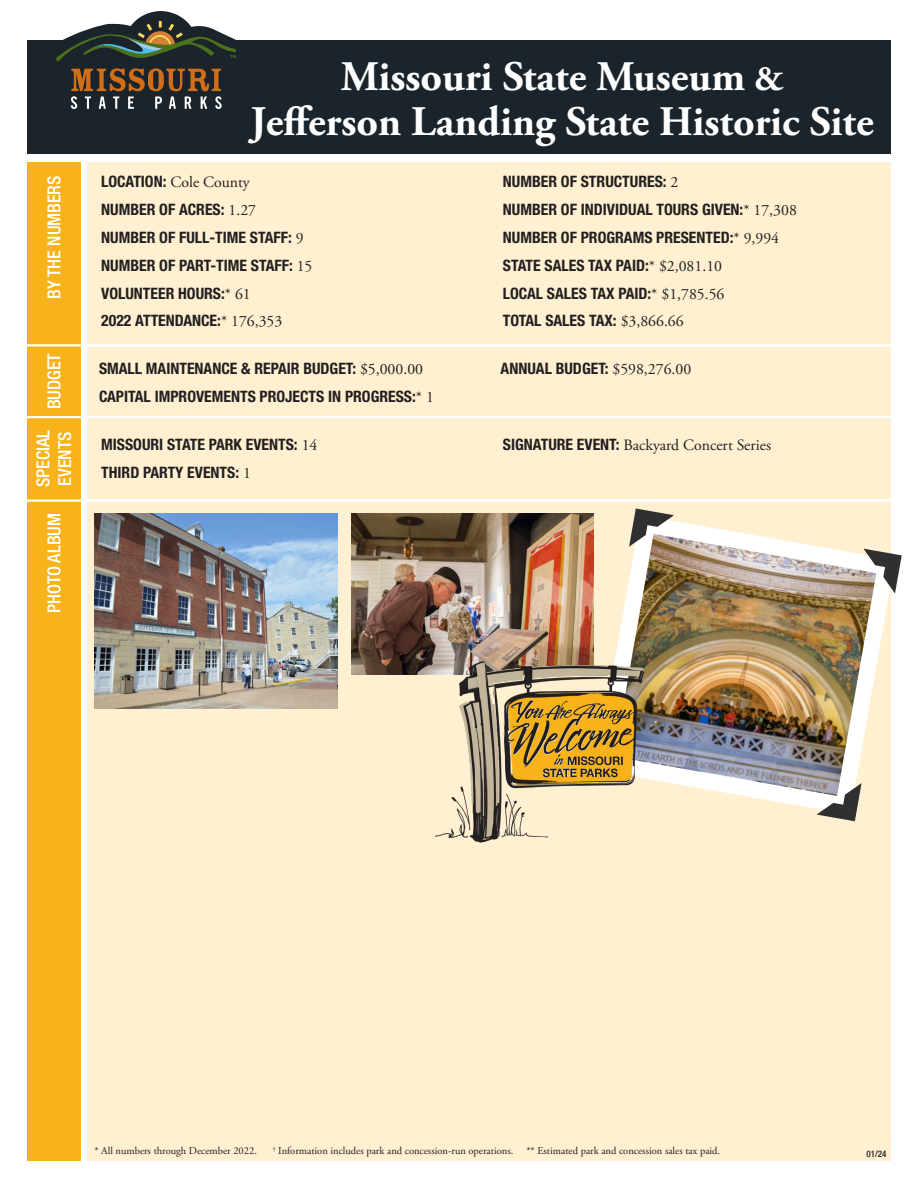
<style>
.page{position:relative;width:918px;height:1188px;background:#fff}
.page>*{position:absolute;margin:0;border:0;box-sizing:border-box;transform-origin:0 0}
.t1{font:700 42px "Adobe Garamond Pro";color:#fff}
.t2{font:500 condensed 18px "Helvetica Neue LT Std";color:#fff}
.Listings{font:700 condensed 15.75px "Helvetica Neue LT Std";color:#231f20}
.Listings-2{font:15.75px "Adobe Garamond Pro";color:#231f20}
.t3{font:10.5px "Adobe Garamond Pro";color:#231f20}
.t4{font:500 condensed 9px "Helvetica Neue LT Std";color:#231f20}
.s1{font-size:36px}
.s2{font-family:"Helvetica Neue LT Std";font-weight:700;font-stretch:condensed}
.s3{font-family:"Adobe Garamond Pro";font-weight:400;font-stretch:normal}
</style>
<div class="page">
<div style="left:27px;top:40px;width:864px;height:114px;background:#1b242b"></div>
<svg style="left:56px;top:11px;width:180px;height:98px"></svg>
<div style="left:27px;top:162px;width:54px;height:999px;background:#f9b31a"></div>
<div style="left:88px;top:162px;width:803px;height:999px;background:#fef0d1"></div>
<hr style="left:27px;top:500px;width:864px;height:2px;background:#fff">
<hr style="left:27px;top:416px;width:864px;height:2px;background:#fff">
<hr style="left:27px;top:344px;width:864px;height:2px;background:#fff">
<svg style="left:674px;top:521px;width:215px;height:294px"></svg>
<img style="left:615px;top:534px;width:261px;height:262px">
<svg style="left:629px;top:509px;width:45px;height:38px"></svg>
<svg style="left:864px;top:549px;width:38px;height:45px"></svg>
<svg style="left:817px;top:783px;width:45px;height:38px"></svg>
<img style="left:351px;top:513px;width:243px;height:162px">
<img style="left:94px;top:513px;width:244px;height:196px">
<img style="left:432px;top:658px;width:216px;height:185px">
<p class="t2" style="left:43px;top:299px;width:125px;rotate:-90deg">BY THE NUMBERS</p>
<p class="t2" style="left:43px;top:409px;width:57px;rotate:-90deg">BUDGET</p>
<p class="t2" style="left:33px;top:487px;width:59px;rotate:-90deg">SPECIAL</p>
<p class="t2" style="left:54px;top:486px;width:55px;rotate:-90deg">EVENTS</p>
<p class="t2" style="left:43px;top:613px;width:101px;rotate:-90deg">PHOTO ALBUM</p>
<p class="t1" style="left:341px;top:52px;width:444px">Missouri State Museum <span class="s1">&amp;</span></p>
<p class="t1" style="left:251px;top:97px;width:625px">Jefferson Landing State Historic Site</p>
<p class="Listings-2" style="left:101px;top:172px;width:150px"><span class="s2">LOCATION:</span> Cole County</p>
<p class="Listings" style="left:101px;top:200px;width:156px">NUMBER OF ACRES: <span class="s3">1.27</span></p>
<p class="Listings" style="left:101px;top:228px;width:204px">NUMBER OF FULL-TIME STAFF: <span class="s3">9</span></p>
<p class="Listings" style="left:101px;top:255px;width:213px">NUMBER OF PART-TIME STAFF: <span class="s3">15</span></p>
<p class="Listings" style="left:101px;top:283px;width:151px">VOLUNTEER HOURS:<span class="s3">* 61</span></p>
<p class="Listings" style="left:101px;top:311px;width:183px">2022 ATTENDANCE:<span class="s3">* 176,353</span></p>
<p class="Listings" style="left:503px;top:172px;width:177px">NUMBER OF STRUCTURES: <span class="s3">2</span></p>
<p class="Listings" style="left:503px;top:200px;width:296px">NUMBER OF INDIVIDUAL TOURS GIVEN:<span class="s3">* 17,308</span></p>
<p class="Listings" style="left:503px;top:228px;width:278px">NUMBER OF PROGRAMS PRESENTED:<span class="s3">* 9,994</span></p>
<p class="Listings" style="left:503px;top:255px;width:221px">STATE SALES TAX PAID:<span class="s3">* $2,081.10</span></p>
<p class="Listings" style="left:503px;top:283px;width:223px">LOCAL SALES TAX PAID:<span class="s3">* $1,785.56</span></p>
<p class="Listings" style="left:503px;top:311px;width:182px">TOTAL SALES TAX: <span class="s3">$3,866.66</span></p>
<p class="Listings" style="left:99px;top:359px;width:326px">SMALL MAINTENANCE &amp; REPAIR BUDGET: <span class="s3">$5,000.00</span></p>
<p class="Listings" style="left:99px;top:387px;width:336px">CAPITAL IMPROVEMENTS PROJECTS IN PROGRESS:<span class="s3">* 1</span></p>
<p class="Listings" style="left:501px;top:359px;width:192px">ANNUAL BUDGET: <span class="s3">$598,276.00</span></p>
<p class="Listings" style="left:101px;top:435px;width:218px">MISSOURI STATE PARK EVENTS: <span class="s3">14</span></p>
<p class="Listings" style="left:101px;top:463px;width:151px">THIRD PARTY EVENTS: <span class="s3">1</span></p>
<p class="Listings-2" style="left:503px;top:436px;width:270px"><span class="s2">SIGNATURE EVENT:</span> Backyard Concert Series</p>
<p class="t3" style="left:94px;top:1144px;width:164px">* All numbers through December 2022.</p>
<p class="t3" style="left:273px;top:1144px;width:242px"><sup>†</sup> Information includes park and concession-run operations.</p>
<p class="t3" style="left:527px;top:1144px;width:195px">** Estimated park and concession sales tax paid.</p>
<p class="t4" style="left:866px;top:1148px;width:21px">01/24</p>
<p class="t4" style="left:866px;top:1148px;width:21px">12 3</p>
</div>
